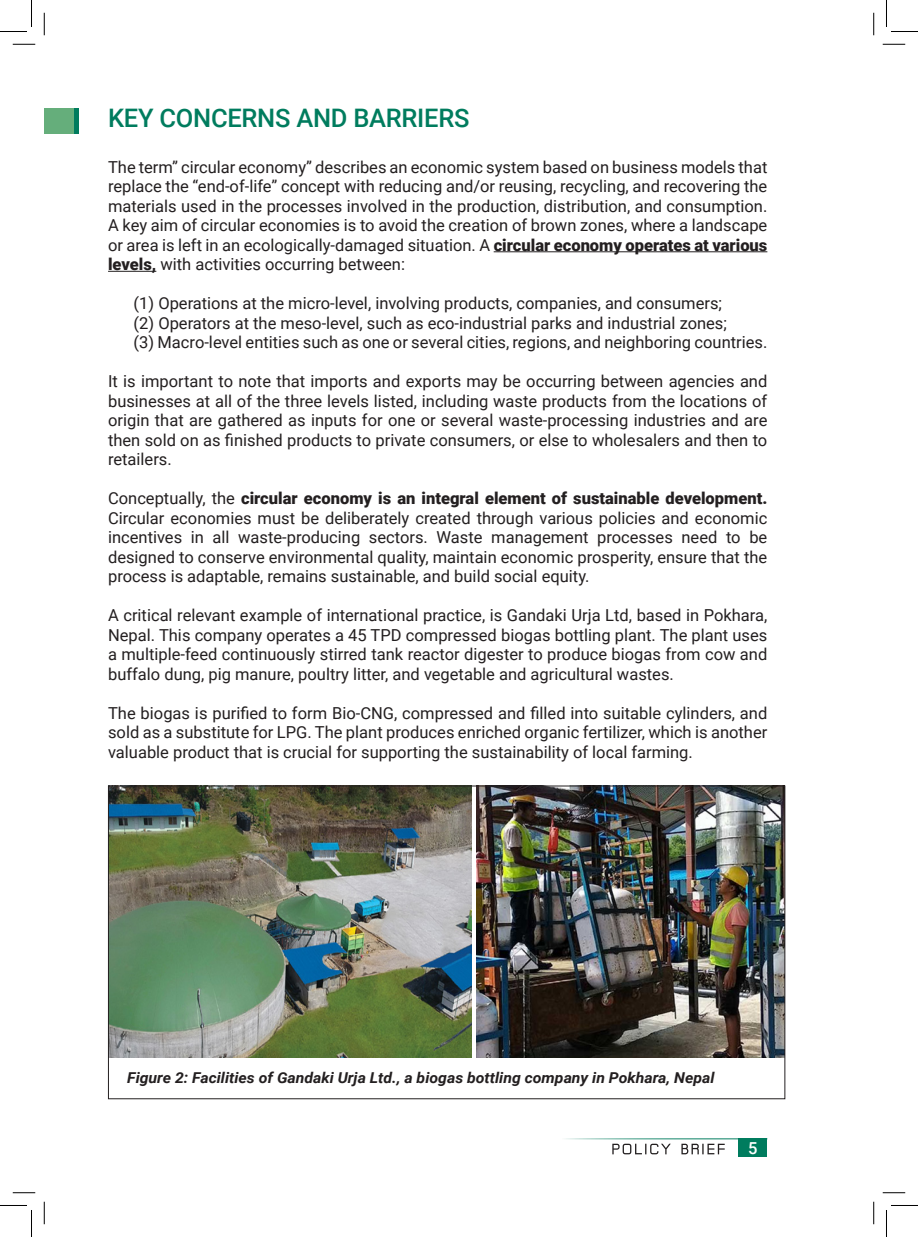
<style>
.page{position:relative;width:918px;height:1237px;background:#fff}
.page>*{position:absolute;margin:0;border:0;box-sizing:border-box;transform-origin:0 0}
.t1{font:500 25.5px "Roboto";letter-spacing:-.01em;color:#007c5e}
.t2{font:16.5px/19.5px "Roboto";color:#231f20;text-align:justify}
.t3{font:500 16.5px "Roboto";color:#fff}
.t4{font:italic 700 15px "Roboto";color:#231f20;scale:1.05 1}
.s1{font-weight:900}
</style>
<div class="page">
<svg style="left:612px;top:1143px;width:112px;height:11px"></svg>
<div style="left:738px;top:1138px;width:29px;height:19px;background:#007c5e"></div>
<hr style="left:562px;top:1138px;width:205px;height:1px;background:#007c5e">
<div style="left:44px;top:108px;width:34px;height:26px;background:#007c5e"></div>
<div style="left:44px;top:108px;width:30px;height:26px;background:#65ae7b"></div>
<hr style="left:494px;top:251px;width:273px;height:1px;background:#231f20">
<hr style="left:108px;top:271px;width:48px;height:1px;background:#231f20">
<img style="left:110px;top:787px;width:362px;height:270px">
<img style="left:476px;top:787px;width:307px;height:270px">
<svg style="left:13px;top:44px;width:22px;height:1px"></svg>
<svg style="left:882px;top:44px;width:23px;height:1px"></svg>
<svg style="left:13px;top:1192px;width:22px;height:1px"></svg>
<svg style="left:882px;top:1192px;width:23px;height:1px"></svg>
<svg style="left:44px;top:13px;width:1px;height:22px"></svg>
<svg style="left:44px;top:1201px;width:1px;height:23px"></svg>
<svg style="left:873px;top:13px;width:1px;height:22px"></svg>
<svg style="left:873px;top:1201px;width:1px;height:23px"></svg>
<svg style="left:0;top:0;width:32px;height:32px"></svg>
<svg style="left:0;top:1205px;width:32px;height:32px"></svg>
<svg style="left:886px;top:0;width:32px;height:32px"></svg>
<svg style="left:886px;top:1205px;width:32px;height:32px"></svg>
<p class="t1" style="left:108px;top:100px;width:363px">KEY CONCERNS AND BARRIERS</p>
<p class="t2" style="left:108px;top:156px;width:661px">The term” circular economy” describes an economic system based on business models that replace the “end-of-life” concept with reducing and/or reusing, recycling, and recovering the materials used in the processes involved in the production, distribution, and consumption.<br>A key aim of circular economies is to avoid the creation of brown zones, where a landscape or area is left in an ecologically-damaged situation. A <span class="s1">circular economy operates at various levels,</span> with activities occurring between:</p>
<p class="t2" style="left:134px;top:293px;width:590px">(1) Operations at the micro-level, involving products, companies, and consumers;</p>
<p class="t2" style="left:134px;top:312px;width:595px">(2) Operators at the meso-level, such as eco-industrial parks and industrial zones;</p>
<p class="t2" style="left:134px;top:332px;width:635px">(3) Macro-level entities such as one or several cities, regions, and neighboring countries.</p>
<p class="t2" style="left:108px;top:371px;width:661px">It is important to note that imports and exports may be occurring between agencies and businesses at all of the three levels listed, including waste products from the locations of origin that are gathered as inputs for one or several waste-processing industries and are then sold on as finished products to private consumers, or else to wholesalers and then to retailers.</p>
<p class="t2" style="left:108px;top:488px;width:661px">Conceptually, the <span class="s1">circular economy is an integral element of sustainable development.<br></span>Circular economies must be deliberately created through various policies and economic incentives in all waste-producing sectors. Waste management processes need to be designed to conserve environmental quality, maintain economic prosperity, ensure that the process is adaptable, remains sustainable, and build social equity.</p>
<p class="t2" style="left:108px;top:605px;width:661px">A critical relevant example of international practice, is Gandaki Urja Ltd, based in Pokhara, Nepal. This company operates a 45 TPD compressed biogas bottling plant. The plant uses a multiple-feed continuously stirred tank reactor digester to produce biogas from cow and buffalo dung, pig manure, poultry litter, and vegetable and agricultural wastes.</p>
<p class="t2" style="left:108px;top:702px;width:661px">The biogas is purified to form Bio-CNG, compressed and filled into suitable cylinders, and sold as a substitute for LPG. The plant produces enriched organic fertilizer, which is another valuable product that is crucial for supporting the sustainability of local farming.</p>
<p class="t4" style="left:127px;top:1067px;width:561px">Figure 2: Facilities of Gandaki Urja Ltd., a biogas bottling company in Pokhara, Nepal</p>
<p class="t3" style="left:748px;top:1137px;width:11px">5</p>
</div>
